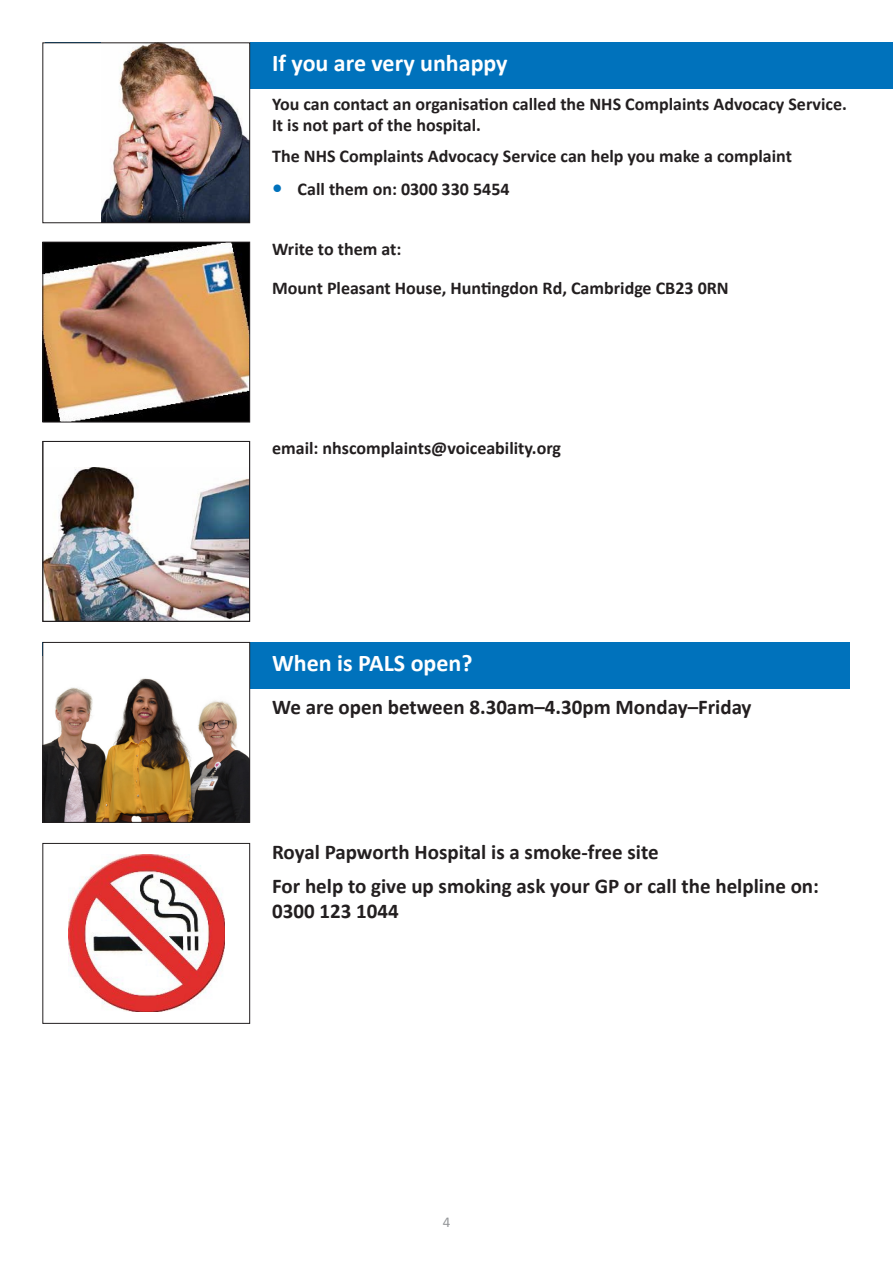
<style>
.page{position:relative;width:893px;height:1263px;background:#fff}
.page>*{position:absolute;margin:0;border:0;box-sizing:border-box;transform-origin:0 0}
.t1{font:700 24px "Calibri";color:#fff}
.t2{font:700 21px/33.8px "Calibri";color:#231f20}
.t3{font:700 18px/38.5px "Calibri";color:#231f20}
.t4{font:15px "Calibri";color:#95979a}
.s1{font-size:21px;color:#0072bc}
</style>
<div class="page">
<div style="left:43px;top:642px;width:807px;height:47px;background:#0072bc"></div>
<div style="left:45px;top:43px;width:848px;height:46px;background:#0072bc"></div>
<div style="left:43px;top:642px;width:207px;height:180px;background:#fff"></div>
<img style="left:45px;top:678px;width:203px;height:143px">
<div style="left:43px;top:642px;width:207px;height:181px;border:1px solid #231f20"></div>
<div style="left:43px;top:43px;width:207px;height:180px;background:#fff"></div>
<img style="left:101px;top:45px;width:147px;height:176px">
<div style="left:43px;top:43px;width:207px;height:180px;border:1px solid #231f20"></div>
<img style="left:45px;top:244px;width:203px;height:176px">
<div style="left:43px;top:242px;width:207px;height:180px;border:1px solid #231f20"></div>
<img style="left:45px;top:468px;width:203px;height:151px">
<div style="left:43px;top:441px;width:207px;height:181px;border:1px solid #231f20"></div>
<img style="left:68px;top:855px;width:156px;height:157px">
<div style="left:43px;top:843px;width:207px;height:181px;border:1px solid #231f20"></div>
<h1 class="t1" style="left:272px;top:46px;width:237px">If you are very unhappy</h1>
<p class="t3" style="left:272px;top:93px;width:576px;line-height:21.6px">You can contact an organisation called the NHS Complaints Advocacy Service.<br>It is not part of the hospital.</p>
<p class="t3" style="left:272px;top:136px;width:521px">The NHS Complaints Advocacy Service can help you make a complaint</p>
<p class="t3" style="left:272px;top:170px;width:239px"><span class="s1">•</span> Call them on: 0300 330 5454</p>
<p class="t3" style="left:272px;top:230px;width:458px">Write to them at:<br>Mount Pleasant House, Huntingdon Rd, Cambridge CB23 0RN</p>
<p class="t3" style="left:272px;top:429px;width:290px">email: nhscomplaints@voiceability.org</p>
<h1 class="t1" style="left:272px;top:646px;width:202px">When is PALS open?</h1>
<p class="t2" style="left:272px;top:689px;width:481px">We are open between 8.30am–4.30pm Monday–Friday</p>
<p class="t2" style="left:272px;top:835px;width:548px">Royal Papworth Hospital is a smoke-free site<br>For help to give up smoking ask your GP or call the helpline on:</p>
<p class="t2" style="left:272px;top:894px;width:128px">0300 123 1044</p>
<p class="t4" style="left:443px;top:1211px;width:9px">4</p>
</div>
